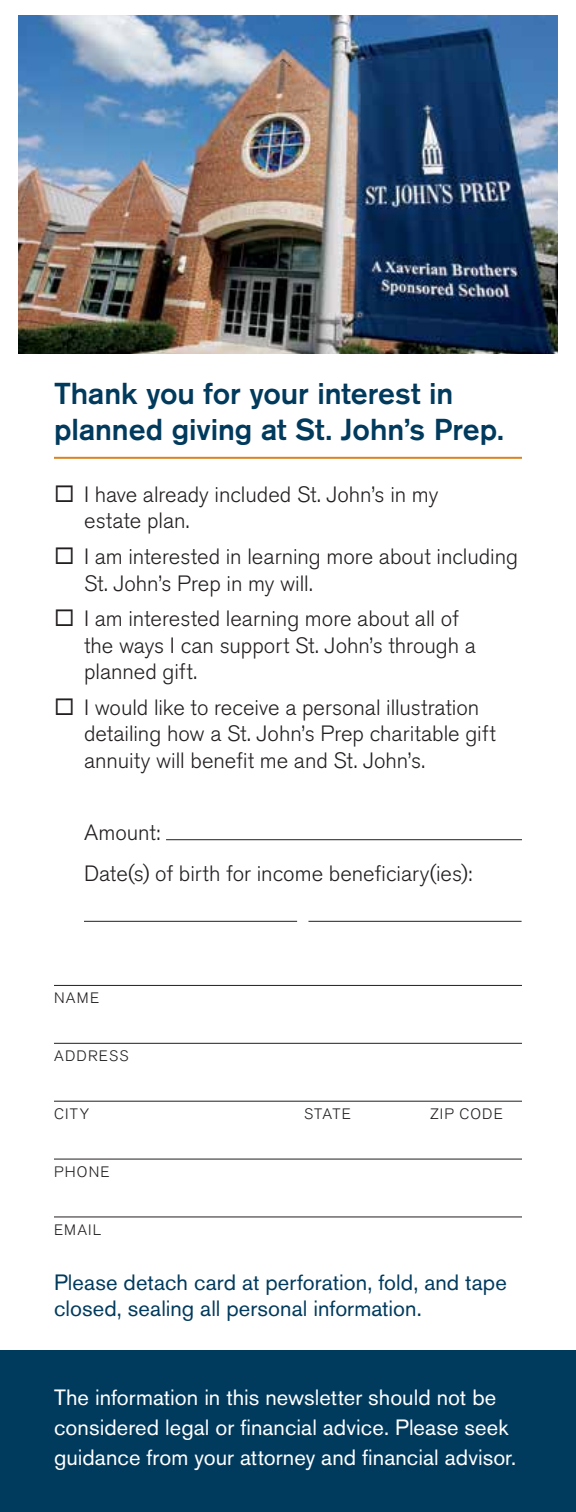
<style>
.page{position:relative;width:576px;height:1512px;background:#fff}
.page>*{position:absolute;margin:0;border:0;box-sizing:border-box;transform-origin:0 0}
.t1{font:500 30px/36px "Akzidenz Grotesk Pro";letter-spacing:-.005em;color:#003a5d}
.t2{font:300 22px/26.4px "Akzidenz Grotesk Pro";color:#231f20}
.t3{font:22px/30px "Akzidenz Grotesk Pro";letter-spacing:.005em;color:#fff}
.t4{font:22px/26.4px "Akzidenz Grotesk Pro";letter-spacing:.005em;color:#003a5d}
.t5{font:300 15px "Akzidenz Grotesk Pro";letter-spacing:.08em;color:#231f20}
</style>
<div class="page">
<div style="left:0;top:1350px;width:576px;height:162px;background:#003a5d"></div>
<hr style="left:54px;top:985px;width:468px;height:1px;background:#231f20">
<hr style="left:54px;top:1043px;width:468px;height:1px;background:#231f20">
<hr style="left:54px;top:1101px;width:468px;height:1px;background:#231f20">
<hr style="left:54px;top:1159px;width:468px;height:1px;background:#231f20">
<hr style="left:54px;top:1216px;width:468px;height:1px;background:#231f20">
<hr style="left:166px;top:839px;width:356px;height:1px;background:#231f20">
<hr style="left:84px;top:921px;width:213px;height:1px;background:#231f20">
<hr style="left:308px;top:921px;width:214px;height:1px;background:#231f20">
<img style="left:18px;top:16px;width:540px;height:337px">
<hr style="left:54px;top:457px;width:468px;height:2px;background:#db821f">
<h1 class="t1" style="left:54px;top:375px;width:451px">Thank you for your interest in planned giving at St. John’s Prep.</h1>
<p class="t2" style="left:84px;top:481px;width:356px;text-indent:-30px">◻ I have already included St. John’s in my estate plan.</p>
<p class="t2" style="left:84px;top:543px;width:436px;text-indent:-30px">◻ I am interested in learning more about including<br>St. John’s Prep in my will.</p>
<p class="t2" style="left:84px;top:606px;width:393px;text-indent:-30px">◻ I am interested learning more about all of the ways I can support St. John’s through a planned gift.</p>
<p class="t2" style="left:84px;top:694px;width:413px;text-indent:-30px">◻ I would like to receive a personal illustration detailing how a St. John’s Prep charitable gift annuity will benefit me and St. John’s.</p>
<p class="t2" style="left:84px;top:812px;width:390px;line-height:40.8px">Amount:<br>Date(s) of birth for income beneficiary(ies):</p>
<p class="t5" style="left:54px;top:988px;width:47px">NAME</p>
<p class="t5" style="left:54px;top:1046px;width:76px">ADDRESS</p>
<p class="t5" style="left:54px;top:1104px;width:36px">CITY</p>
<p class="t5" style="left:304px;top:1104px;width:48px">STATE</p>
<p class="t5" style="left:430px;top:1104px;width:74px">ZIP CODE</p>
<p class="t5" style="left:54px;top:1162px;width:57px">PHONE</p>
<p class="t5" style="left:54px;top:1220px;width:49px">EMAIL</p>
<p class="t4" style="left:54px;top:1269px;width:454px">Please detach card at perforation, fold, and tape closed, sealing all personal information.</p>
<p class="t3" style="left:54px;top:1383px;width:464px">The information in this newsletter should not be considered legal or financial advice. Please seek guidance from your attorney and financial advisor.</p>
</div>
